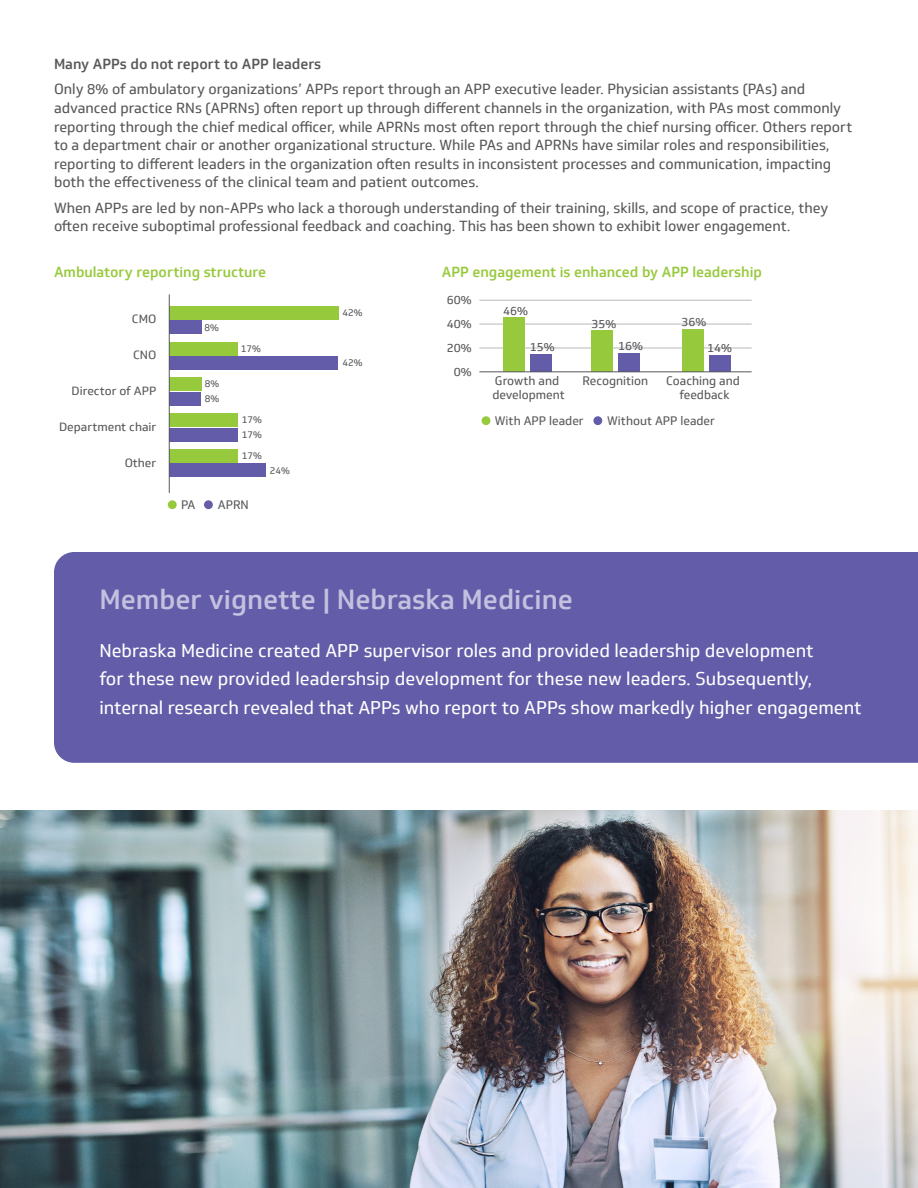
<style>
.page{position:relative;width:918px;height:1188px;background:#fff}
.page>*{position:absolute;margin:0;border:0;box-sizing:border-box;transform-origin:0 0}
.Body_Headline_15pt{font:500 27px "Soleto";color:#c4c0df}
.Body_9_5pt{font:18px/28.5px "Soleto";color:#fff}
.Body_9_5pt-2{font:14.25px/18.5px "Soleto";color:#57585a}
.Body_Subhead_9_5pt{font:500 14.25px "Soleto";color:#97c93c}
.Body_Subhead_9_5pt-2{font:500 14.25px "Soleto";color:#57585a}
.t1{font:12px/14.4px "Soleto";color:#57585a}
.t2{font:11.7px "Soleto";color:#57585a}
.t3{font:9.6px/14.4px "Soleto";color:#57585a}
</style>
<div class="page">
<div style="left:54px;top:552px;width:864px;height:211px;background:#635ca8"></div>
<div style="left:169px;top:306px;width:169px;height:13px;background:#97c93c"></div>
<div style="left:169px;top:321px;width:32px;height:13px;background:#635ca8"></div>
<div style="left:169px;top:342px;width:68px;height:13px;background:#97c93c"></div>
<div style="left:169px;top:357px;width:169px;height:13px;background:#635ca8"></div>
<div style="left:169px;top:378px;width:32px;height:13px;background:#97c93c"></div>
<div style="left:169px;top:392px;width:32px;height:13px;background:#635ca8"></div>
<div style="left:169px;top:413px;width:69px;height:14px;background:#97c93c"></div>
<div style="left:169px;top:428px;width:68px;height:13px;background:#635ca8"></div>
<div style="left:169px;top:449px;width:68px;height:13px;background:#97c93c"></div>
<div style="left:169px;top:464px;width:97px;height:13px;background:#635ca8"></div>
<hr style="left:169px;top:295px;width:1px;height:198px;background:#57585a">
<div style="left:168px;top:500px;width:9px;height:9px;background:#97c93c;border-radius:50%"></div>
<div style="left:204px;top:500px;width:9px;height:9px;background:#635ca8;border-radius:50%"></div>
<hr style="left:480px;top:348px;width:271px;height:1px;background:#b8b9bc">
<hr style="left:480px;top:324px;width:271px;height:1px;background:#b8b9bc">
<hr style="left:480px;top:300px;width:271px;height:1px;background:#b8b9bc">
<div style="left:682px;top:329px;width:21px;height:43px;background:#97c93c"></div>
<div style="left:503px;top:318px;width:21px;height:54px;background:#97c93c"></div>
<div style="left:709px;top:355px;width:21px;height:17px;background:#635ca8"></div>
<div style="left:530px;top:354px;width:21px;height:18px;background:#635ca8"></div>
<div style="left:592px;top:330px;width:21px;height:42px;background:#97c93c"></div>
<div style="left:619px;top:353px;width:21px;height:19px;background:#635ca8"></div>
<div style="left:482px;top:416px;width:8px;height:9px;background:#97c93c;border-radius:50%"></div>
<div style="left:593px;top:416px;width:9px;height:9px;background:#635ca8;border-radius:50%"></div>
<hr style="left:480px;top:371px;width:271px;height:1px;background:#57585a">
<img style="left:0;top:810px;width:918px;height:378px">
<p class="Body_Subhead_9_5pt-2" style="left:54px;top:55px;width:269px">Many APPs do not report to APP leaders</p>
<p class="Body_9_5pt-2" style="left:54px;top:80px;width:800px">Only 8% of ambulatory organizations’ APPs report through an APP executive leader. Physician assistants (PAs) and advanced practice RNs (APRNs) often report up through different channels in the organization, with PAs most commonly reporting through the chief medical officer, while APRNs most often report through the chief nursing officer. Others report to a department chair or another organizational structure. While PAs and APRNs have similar roles and responsibilities, reporting to different leaders in the organization often results in inconsistent processes and communication, impacting both the effectiveness of the clinical team and patient outcomes.</p>
<p class="Body_9_5pt-2" style="left:54px;top:199px;width:776px">When APPs are led by non-APPs who lack a thorough understanding of their training, skills, and scope of practice, they often receive suboptimal professional feedback and coaching. This has been shown to exhibit lower engagement.</p>
<p class="Body_Subhead_9_5pt" style="left:54px;top:263px;width:214px">Ambulatory reporting structure</p>
<p class="Body_Subhead_9_5pt" style="left:442px;top:263px;width:322px">APP engagement is enhanced by APP leadership</p>
<p class="t2" style="left:132px;top:311px;width:26px">CMO</p>
<p class="t2" style="left:133px;top:347px;width:25px">CNO</p>
<p class="t2" style="left:72px;top:383px;width:86px">Director of APP</p>
<p class="t2" style="left:59px;top:419px;width:99px">Department chair</p>
<p class="t2" style="left:125px;top:455px;width:33px">Other</p>
<p class="t3" style="left:204px;top:320px;width:16px">8%</p>
<p class="t3" style="left:241px;top:342px;width:22px">17%</p>
<p class="t3" style="left:205px;top:377px;width:16px">8%<br>8%</p>
<p class="t3" style="left:242px;top:413px;width:22px">17%<br>17%</p>
<p class="t3" style="left:242px;top:449px;width:22px">17%</p>
<p class="t3" style="left:270px;top:464px;width:22px">24%</p>
<p class="t1" style="left:181px;top:498px;width:16px">PA</p>
<p class="t1" style="left:218px;top:498px;width:32px">APRN</p>
<p class="t3" style="left:342px;top:306px;width:22px">42%</p>
<p class="t3" style="left:342px;top:356px;width:22px">42%</p>
<p class="t2" style="left:447px;top:293px;width:27px">60%</p>
<p class="t2" style="left:447px;top:317px;width:27px">40%</p>
<p class="t2" style="left:447px;top:341px;width:27px">20%</p>
<p class="t2" style="left:454px;top:365px;width:19px">0%</p>
<p class="t2" style="left:503px;top:303px;width:27px">46%</p>
<p class="t2" style="left:591px;top:316px;width:27px">35%</p>
<p class="t2" style="left:682px;top:315px;width:27px">36%</p>
<p class="t2" style="left:618px;top:339px;width:27px">16%</p>
<p class="t1" style="left:583px;top:374px;width:67px">Recognition</p>
<p class="t1" style="left:666px;top:374px;width:75px;text-align:center">Coaching and feedback</p>
<p class="t2" style="left:530px;top:340px;width:27px">15%</p>
<p class="t2" style="left:707px;top:341px;width:27px">14%</p>
<p class="t1" style="left:492px;top:374px;width:74px">Growth and development</p>
<p class="t1" style="left:495px;top:414px;width:90px">With APP leader</p>
<p class="t1" style="left:607px;top:414px;width:109px">Without APP leader</p>
<p class="Body_Headline_15pt" style="left:99px;top:582px;width:475px">Member vignette | Nebraska Medicine</p>
<p class="Body_9_5pt" style="left:99px;top:637px;width:764px">Nebraska Medicine created APP supervisor roles and provided leadership development<br>for these new provided leadershsip development for these new leaders. Subsequently, internal research revealed that APPs who report to APPs show markedly higher engagement</p>
</div>
